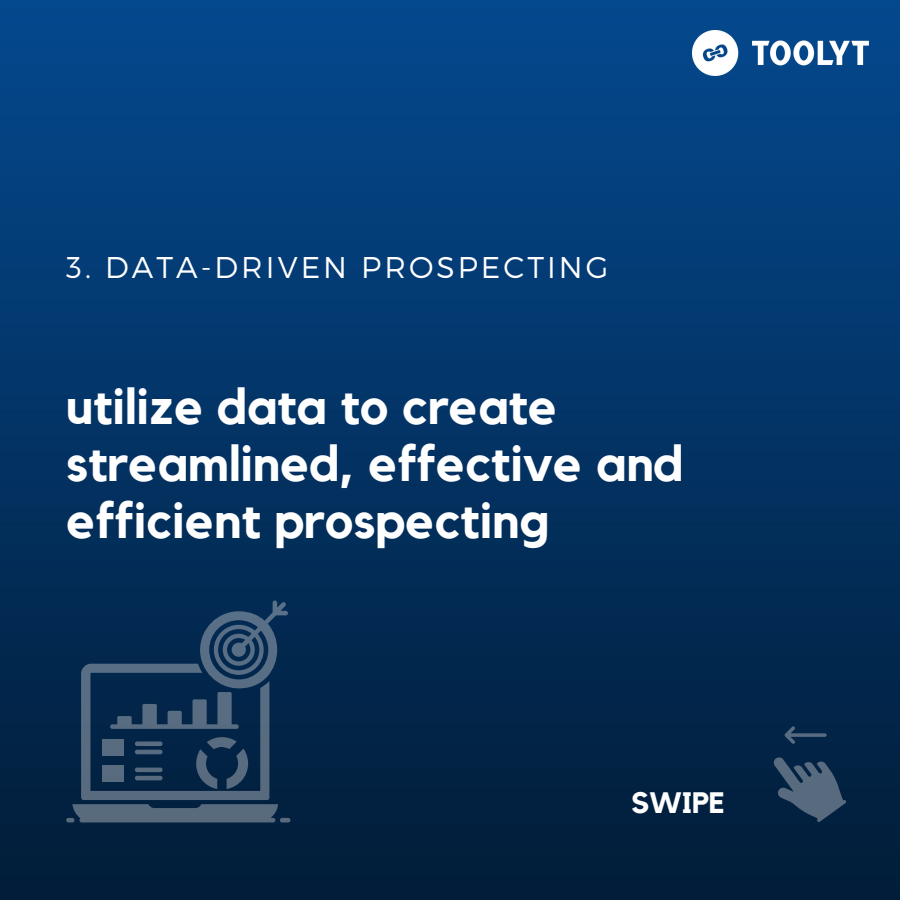
<style>
.page{position:relative;width:900px;height:900px;background:#fff}
.page>*{position:absolute;margin:0;border:0;box-sizing:border-box;transform-origin:0 0}
.t1{font:700 50px/57px "Kollektif";color:#fff}
.t2{font:300 30px "Montserrat";letter-spacing:.1em;color:#fff}
.t3{font:700 29.5px "Kollektif";color:#fff}
</style>
<div class="page">
<img style="left:0;top:0;width:900px;height:900px">
<img style="left:693px;top:30px;width:176px;height:46px">
<svg style="left:784px;top:726px;width:43px;height:18px"></svg>
<svg style="left:774px;top:757px;width:72px;height:65px;background:#304861"></svg>
<hr style="left:280px;top:818px;width:10px;height:4px;background:#586a7c;border-radius:2px">
<svg style="left:66px;top:601px;width:222px;height:221px;background:#1d3b5b"></svg>
<p class="t2" style="left:66px;top:248px;width:544px">3. DATA-DRIVEN PROSPECTING</p>
<p class="t1" style="left:66px;top:380px;width:619px">utilize data to create streamlined, effective and efficient prospecting</p>
<p class="t3" style="left:631px;top:789px;width:95px">SWIPE</p>
</div>
